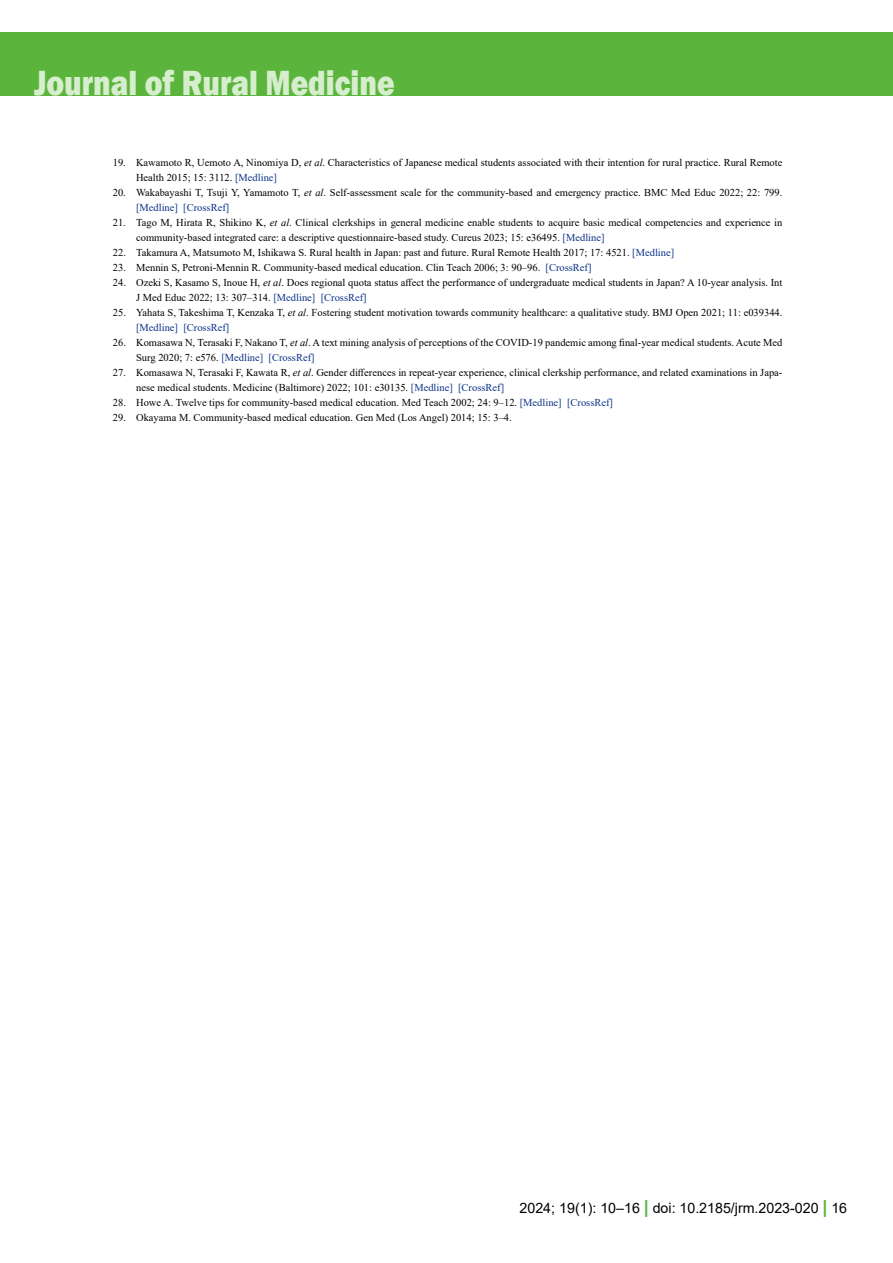
<style>
.page{position:relative;width:893px;height:1263px;background:#fff}
.page>*{position:absolute;margin:0;border:0;box-sizing:border-box;transform-origin:0 0}
.t1{font:800 36px "Franklin Gothic";color:#d6edce;scale:.83 1}
.t2{font:14.25px "Arial";color:#000}
.t3{font:10.5px/15px "Times New Roman";color:#000}
.s1{font-style:italic}
.s2{color:#0c3388}
.s3{font-weight:700;font-size:18px;color:#5bb53c}
</style>
<div class="page">
<div style="left:0;top:32px;width:893px;height:64px;background:#5bb53c"></div>
<h1 class="t1" style="left:34px;top:59px;width:436px">Journal of Rural Medicine</h1>
<p class="t3" style="left:136px;top:155px;width:648px;text-indent:-23px">19. Kawamoto R, Uemoto A, Ninomiya D, <span class="s1">et al</span>. Characteristics of Japanese medical students associated with their intention for rural practice. Rural Remote<br>Health 2015; 15: 3112. <span class="s2">[Medline]</span></p>
<p class="t3" style="left:136px;top:185px;width:648px;text-indent:-23px">20. Wakabayashi T, Tsuji Y, Yamamoto T, <span class="s1">et al</span>. Self-assessment scale for the community-based and emergency practice. BMC Med Educ 2022; 22: 799. <span class="s2">[Medline] [CrossRef]</span></p>
<p class="t3" style="left:136px;top:215px;width:648px;text-indent:-23px">21. Tago M, Hirata R, Shikino K, <span class="s1">et al</span>. Clinical clerkships in general medicine enable students to acquire basic medical competencies and experience in community-based integrated care: a descriptive questionnaire-based study. Cureus 2023; 15: e36495. <span class="s2">[Medline]</span></p>
<p class="t3" style="left:113px;top:245px;width:563px">22. Takamura A, Matsumoto M, Ishikawa S. Rural health in Japan: past and future. Rural Remote Health 2017; 17: 4521. <span class="s2">[Medline]</span></p>
<p class="t3" style="left:113px;top:260px;width:480px">23. Mennin S, Petroni-Mennin R. Community-based medical education. Clin Teach 2006; 3: 90–96. <span class="s2">[CrossRef]</span></p>
<p class="t3" style="left:136px;top:275px;width:648px;text-indent:-23px">24. Ozeki S, Kasamo S, Inoue H, <span class="s1">et al</span>. Does regional quota status affect the performance of undergraduate medical students in Japan? A 10-year analysis. Int<br>J Med Educ 2022; 13: 307–314. <span class="s2">[Medline] [CrossRef]</span></p>
<p class="t3" style="left:136px;top:305px;width:648px;text-indent:-23px">25. Yahata S, Takeshima T, Kenzaka T, <span class="s1">et al</span>. Fostering student motivation towards community healthcare: a qualitative study. BMJ Open 2021; 11: e039344. <span class="s2">[Medline] [CrossRef]</span></p>
<p class="t3" style="left:136px;top:335px;width:648px;text-indent:-23px">26. Komasawa N, Terasaki F, Nakano T, <span class="s1">et al</span>. A text mining analysis of perceptions of the COVID-19 pandemic among final-year medical students. Acute Med<br>Surg 2020; 7: e576. <span class="s2">[Medline] [CrossRef]</span></p>
<p class="t3" style="left:136px;top:365px;width:648px;text-indent:-23px">27. Komasawa N, Terasaki F, Kawata R, <span class="s1">et al</span>. Gender differences in repeat-year experience, clinical clerkship performance, and related examinations in Japa&shy;nese medical students. Medicine (Baltimore) 2022; 101: e30135. <span class="s2">[Medline] [CrossRef]</span></p>
<p class="t3" style="left:113px;top:395px;width:502px">28. Howe A. Twelve tips for community-based medical education. Med Teach 2002; 24: 9–12. <span class="s2">[Medline] [CrossRef]</span></p>
<p class="t3" style="left:113px;top:410px;width:400px">29. Okayama M. Community-based medical education. Gen Med (Los Angel) 2014; 15: 3–4.</p>
<h2 class="t2" style="left:519px;top:1198px;width:329px">2024; 19(1): 10–16 <span class="s3">|</span> doi: 10.2185/jrm.2023-020 <span class="s3">|</span> 16</h2>
</div>
